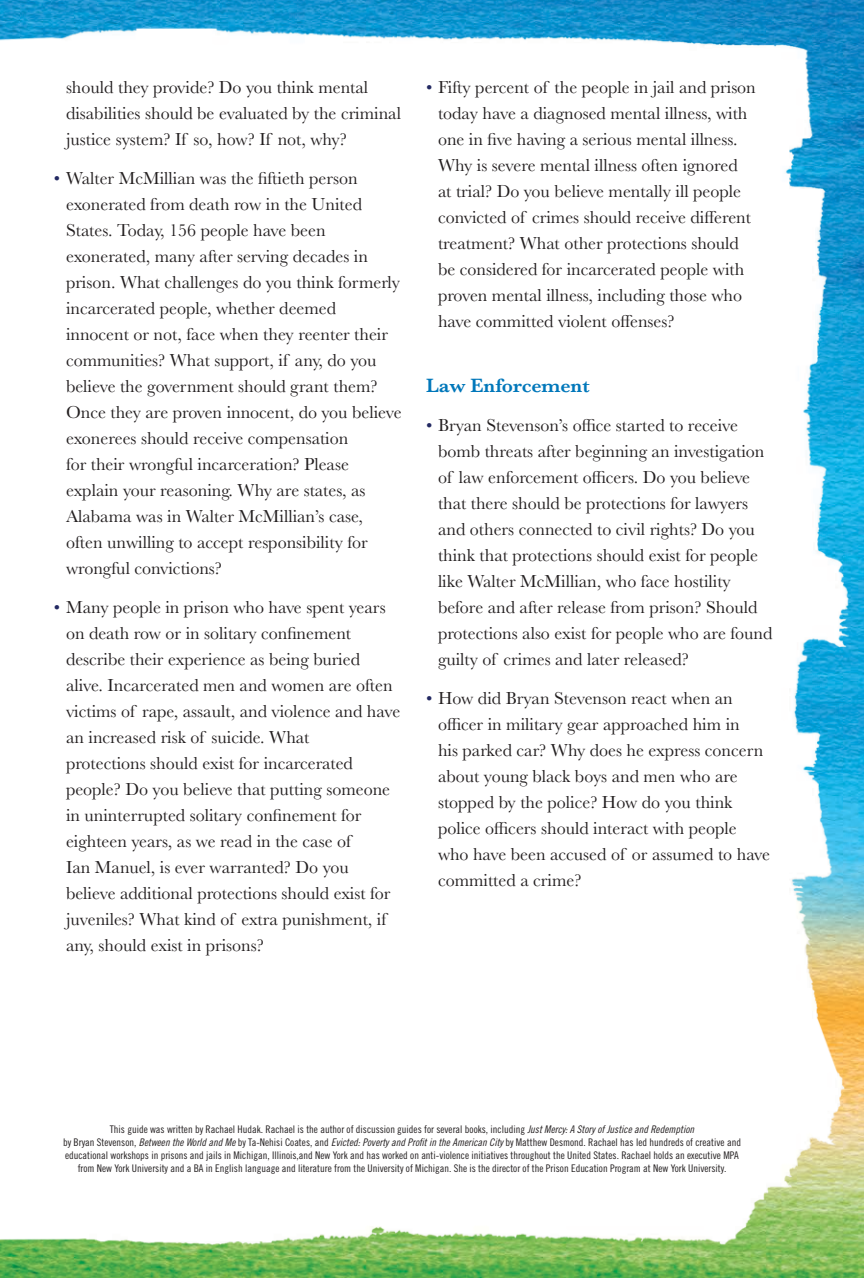
<style>
.page{position:relative;width:864px;height:1278px;background:#fff}
.page>*{position:absolute;margin:0;border:0;box-sizing:border-box;transform-origin:0 0}
.t1{font:600 20px "Baskerville";letter-spacing:-.005em;color:#0077ba}
.t2{font:18px/26px "Baskerville";color:#231f20}
.t3{font:10.4px/13px "Trade Gothic LT Std Cn 18";color:#231f20;text-align:center}
.s1{color:#232962}
.s2{font-family:"Trade Gothic LT Std Cn 18 Obl"}
</style>
<div class="page">
<img style="left:0;top:0;width:864px;height:1275px">
<p class="t2" style="left:66px;top:75px;width:337px">should they provide? Do you think mental disabilities should be evaluated by the criminal justice system? If so, how? If not, why?</p>
<p class="t2" style="left:66px;top:166px;width:337px;text-indent:-12px"><span class="s1">•</span> Walter McMillian was the fiftieth person exonerated from death row in the United States. Today, 156 people have been exonerated, many after serving decades in prison. What challenges do you think formerly incarcerated people, whether deemed innocent or not, face when they reenter their communities? What support, if any, do you believe the government should grant them?<br>Once they are proven innocent, do you believe exonerees should receive compensation<br>for their wrongful incarceration? Please explain your reasoning. Why are states, as Alabama was in Walter McMillian’s case, often unwilling to accept responsibility for wrongful convictions?</p>
<p class="t2" style="left:66px;top:594px;width:336px;text-indent:-12px"><span class="s1">•</span> Many people in prison who have spent years on death row or in solitary confinement describe their experience as being buried alive. Incarcerated men and women are often victims of rape, assault, and violence and have an increased risk of suicide. What<br>protections should exist for incarcerated people? Do you believe that putting someone in uninterrupted solitary confinement for eighteen years, as we read in the case of<br>Ian Manuel, is ever warranted? Do you believe additional protections should exist for juveniles? What kind of extra punishment, if any, should exist in prisons?</p>
<p class="t2" style="left:438px;top:74px;width:319px;text-indent:-12px"><span class="s1">•</span> Fifty percent of the people in jail and prison today have a diagnosed mental illness, with one in five having a serious mental illness.<br>Why is severe mental illness often ignored<br>at trial? Do you believe mentally ill people convicted of crimes should receive different treatment? What other protections should be considered for incarcerated people with proven mental illness, including those who have committed violent offenses?</p>
<p class="t1" style="left:426px;top:372px;width:165px">Law Enforcement</p>
<p class="t2" style="left:438px;top:413px;width:336px;text-indent:-12px"><span class="s1">•</span> Bryan Stevenson’s office started to receive bomb threats after beginning an investigation of law enforcement officers. Do you believe that there should be protections for lawyers and others connected to civil rights? Do you think that protections should exist for people like Walter McMillian, who face hostility before and after release from prison? Should protections also exist for people who are found guilty of crimes and later released?</p>
<p class="t2" style="left:438px;top:685px;width:334px;text-indent:-12px"><span class="s1">•</span> How did Bryan Stevenson react when an officer in military gear approached him in<br>his parked car? Why does he express concern about young black boys and men who are stopped by the police? How do you think police officers should interact with people who have been accused of or assumed to have committed a crime?</p>
<p class="t3" style="left:63px;top:1123px;width:679px">This guide was written by Rachael Hudak. Rachael is the author of discussion guides for several books, including <span class="s2">Just Mercy: A Story of Justice and Redemption<br></span>by Bryan Stevenson, <span class="s2">Between the World and Me</span> by Ta-Nehisi Coates, and <span class="s2">Evicted: Poverty and Profit in the American City</span> by Matthew Desmond. Rachael has led hundreds of creative and educational workshops in prisons and jails in Michigan, Illinois,and New York and has worked on anti-violence initiatives throughout the United States. Rachael holds an executive MPA from New York University and a BA in English language and literature from the University of Michigan. She is the director of the Prison Education Program at New York University.</p>
</div>
